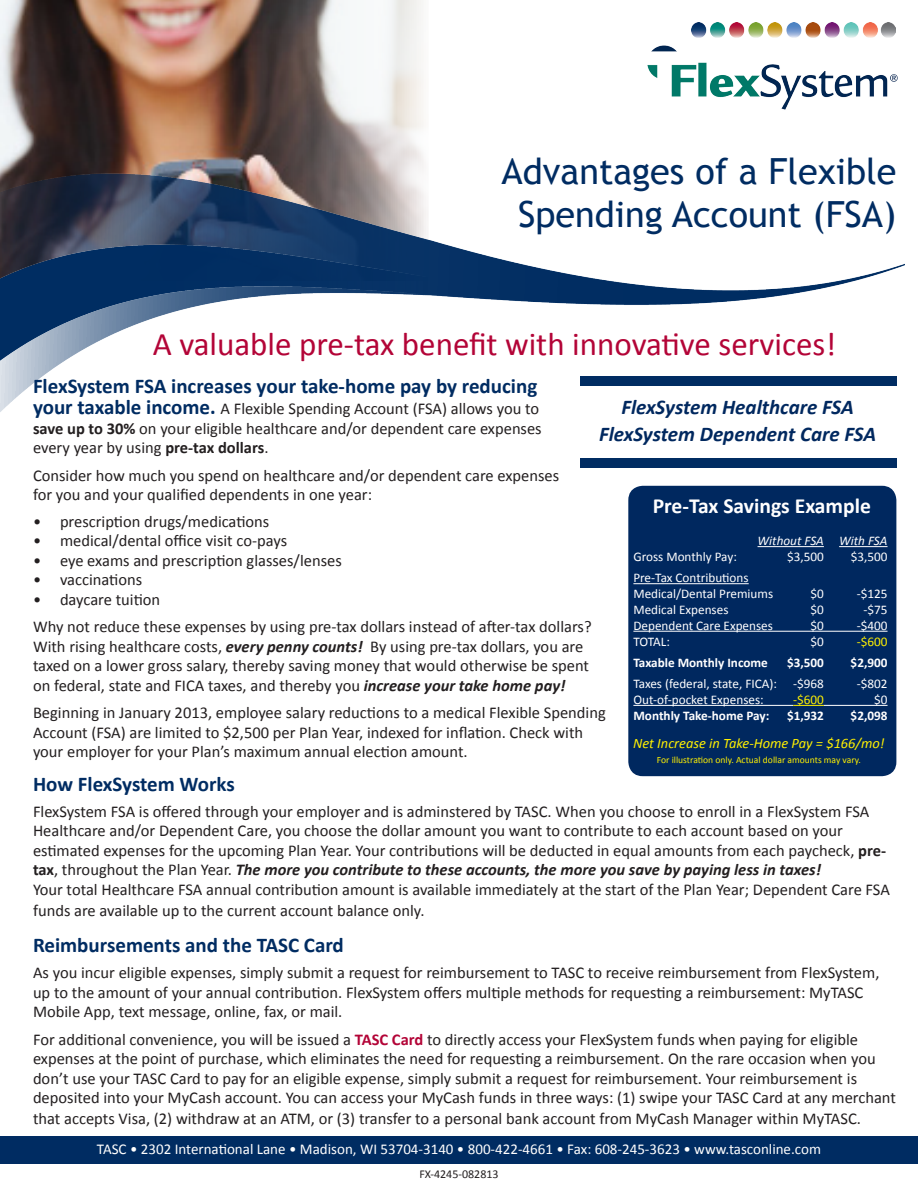
<style>
.page{position:relative;width:918px;height:1188px;background:#fff}
.page>*{position:absolute;margin:0;border:0;box-sizing:border-box;transform-origin:0 0}
.t1{font:36px/43.2px "Trebuchet MS";color:#002c62;text-align:center}
.t2{font:33px "Calibri";color:#b30437}
.t3{font:700 21.6px "Calibri";color:#fff}
.t4{font:700 21px "Calibri";color:#002c62}
.t5{font:italic 700 21px "Calibri";color:#00285f}
.t6{font:16.5px/19.5px "Calibri";color:#231f20}
.t7{font:15px "Calibri";color:#fff}
.t8{font:italic 14.4px "Calibri";color:#fff101}
.t9{font:13.2px "Calibri";color:#fff}
.t10{font:700 13.2px "Calibri";color:#fff}
.t11{font:italic 13.2px "Calibri";color:#fff}
.t12{font:13.2px "Calibri";color:#fff101}
.t13{font:12px "Calibri";color:#231f20}
.t14{font:9.6px "Calibri";color:#fff101}
.s1{font-weight:700;font-size:21px;color:#002c62}
.s2{font-weight:700}
.s3{font-weight:700;font-style:italic}
.s4{font-weight:700;color:#b30437}
</style>
<div class="page">
<img style="left:0;top:0;width:424px;height:167px">
<img style="left:0;top:167px;width:904px;height:245px">
<div style="left:0;top:1137px;width:918px;height:27px;background:#002c62"></div>
<img style="left:692px;top:22px;width:204px;height:16px">
<img style="left:0;top:236px;width:428px;height:146px">
<div style="left:580px;top:376px;width:316px;height:9px;background:#002c62"></div>
<div style="left:580px;top:459px;width:316px;height:9px;background:#002c62"></div>
<div style="left:628px;top:486px;width:268px;height:290px;background:#00285f;border-radius:14px"></div>
<hr style="left:758px;top:546px;width:66px;height:1px;background:#fff">
<hr style="left:839px;top:546px;width:49px;height:1px;background:#fff">
<hr style="left:633px;top:583px;width:116px;height:1px;background:#fff">
<hr style="left:633px;top:631px;width:255px;height:1px;background:#fff">
<hr style="left:633px;top:705px;width:160px;height:1px;background:#fff">
<hr style="left:793px;top:705px;width:31px;height:1px;background:#fff101">
<hr style="left:824px;top:705px;width:64px;height:1px;background:#fff">
<img style="left:647px;top:45px;width:251px;height:65px">
<p class="t1" style="left:502px;top:150px;width:396px">Advantages of a Flexible<br>Spending Account (FSA)</p>
<p class="t2" style="left:153px;top:323px;width:685px">A valuable pre-tax benefit with innovative services!</p>
<p class="t5" style="left:621px;top:394px;width:234px">FlexSystem Healthcare FSA</p>
<p class="t5" style="left:599px;top:421px;width:279px">FlexSystem Dependent Care FSA</p>
<p class="t4" style="left:33px;top:373px;width:506px">FlexSystem FSA increases your take-home pay by reducing</p>
<p class="t6" style="left:33px;top:399px;width:508px"><span class="s1">your taxable income.</span> A Flexible Spending Account (FSA) allows you to</p>
<p class="t6" style="left:33px;top:419px;width:510px"><span class="s2">save up to 30%</span> on your eligible healthcare and/or dependent care expenses</p>
<p class="t6" style="left:33px;top:438px;width:237px">every year by using <span class="s2">pre-tax dollars</span>.</p>
<p class="t6" style="left:33px;top:466px;width:528px">Consider how much you spend on healthcare and/or dependent care expenses</p>
<p class="t6" style="left:33px;top:485px;width:341px">for you and your qualified dependents in one year:</p>
<p class="t6" style="left:33px;top:512px;width:238px">• prescription drugs/medications</p>
<p class="t6" style="left:33px;top:531px;width:256px">• medical/dental office visit co-pays</p>
<p class="t6" style="left:33px;top:551px;width:310px">• eye exams and prescription glasses/lenses</p>
<p class="t6" style="left:33px;top:570px;width:111px">• vaccinations</p>
<p class="t6" style="left:33px;top:590px;width:129px">• daycare tuition</p>
<p class="t6" style="left:33px;top:617px;width:560px">Why not reduce these expenses by using pre-tax dollars instead of after-tax dollars?<br>With rising healthcare costs, <span class="s3">every penny counts!</span> By using pre-tax dollars, you are taxed on a lower gross salary, thereby saving money that would otherwise be spent on federal, state and FICA taxes, and thereby you <span class="s3">increase your take home pay!</span></p>
<p class="t6" style="left:33px;top:703px;width:574px">Beginning in January 2013, employee salary reductions to a medical Flexible Spending<br>Account (FSA) are limited to $2,500 per Plan Year, indexed for inflation. Check with your employer for your Plan’s maximum annual election amount.</p>
<p class="t3" style="left:653px;top:492px;width:220px">Pre-Tax Savings Example</p>
<p class="t11" style="left:758px;top:532px;width:131px">Without FSA With FSA</p>
<p class="t9" style="left:633px;top:548px;width:105px">Gross Monthly Pay:</p>
<p class="t9" style="left:787px;top:548px;width:38px">$3,500</p>
<p class="t9" style="left:851px;top:548px;width:38px">$3,500</p>
<p class="t9" style="left:633px;top:569px;width:117px">Pre-Tax Contributions</p>
<p class="t9" style="left:633px;top:585px;width:141px">Medical/Dental Premiums</p>
<p class="t9" style="left:811px;top:585px;width:15px">$0</p>
<p class="t9" style="left:857px;top:585px;width:32px">-$125</p>
<p class="t9" style="left:633px;top:601px;width:97px">Medical Expenses</p>
<p class="t9" style="left:811px;top:601px;width:15px">$0</p>
<p class="t9" style="left:863px;top:601px;width:26px">-$75</p>
<p class="t9" style="left:633px;top:617px;width:141px">Dependent Care Expenses</p>
<p class="t9" style="left:811px;top:617px;width:15px">$0</p>
<p class="t9" style="left:857px;top:617px;width:32px">-$400</p>
<p class="t9" style="left:633px;top:633px;width:38px">TOTAL:</p>
<p class="t9" style="left:811px;top:633px;width:15px">$0</p>
<p class="t12" style="left:857px;top:633px;width:32px">-$600</p>
<p class="t10" style="left:633px;top:654px;width:136px">Taxable Monthly Income</p>
<p class="t10" style="left:787px;top:654px;width:38px">$3,500</p>
<p class="t10" style="left:851px;top:654px;width:38px">$2,900</p>
<p class="t9" style="left:633px;top:675px;width:192px">Taxes (federal, state, FICA): -$968</p>
<p class="t9" style="left:857px;top:675px;width:32px">-$802</p>
<p class="t9" style="left:633px;top:691px;width:132px">Out-of-pocket Expenses:</p>
<p class="t12" style="left:793px;top:691px;width:32px">-$600</p>
<p class="t9" style="left:874px;top:691px;width:15px">$0</p>
<p class="t10" style="left:633px;top:707px;width:137px">Monthly Take-home Pay:</p>
<p class="t10" style="left:787px;top:707px;width:38px">$1,932</p>
<p class="t10" style="left:851px;top:707px;width:38px">$2,098</p>
<p class="t8" style="left:633px;top:733px;width:253px">Net Increase in Take-Home Pay = $166/mo!</p>
<p class="t14" style="left:657px;top:754px;width:206px">For illustration only. Actual dollar amounts may vary.</p>
<p class="t4" style="left:33px;top:770px;width:203px">How FlexSystem Works</p>
<p class="t6" style="left:33px;top:802px;width:855px">FlexSystem FSA is offered through your employer and is adminstered by TASC. When you choose to enroll in a FlexSystem FSA Healthcare and/or Dependent Care, you choose the dollar amount you want to contribute to each account based on your estimated expenses for the upcoming Plan Year. Your contributions will be deducted in equal amounts from each paycheck, <span class="s2">pre&shy;tax</span>, throughout the Plan Year. <span class="s3">The more you contribute to these accounts, the more you save by paying less in taxes!</span></p>
<p class="t6" style="left:33px;top:879px;width:858px;line-height:21px">Your total Healthcare FSA annual contribution amount is available immediately at the start of the Plan Year; Dependent Care FSA funds are available up to the current account balance only.</p>
<p class="t4" style="left:33px;top:932px;width:312px">Reimbursements and the TASC Card</p>
<p class="t6" style="left:33px;top:963px;width:848px">As you incur eligible expenses, simply submit a request for reimbursement to TASC to receive reimbursement from FlexSystem, up to the amount of your annual contribution. FlexSystem offers multiple methods for requesting a reimbursement: MyTASC<br>Mobile App, text message, online, fax, or mail.</p>
<p class="t6" style="left:33px;top:1030px;width:864px">For additional convenience, you will be issued a <span class="s4">TASC Card</span> to directly access your FlexSystem funds when paying for eligible expenses at the point of purchase, which eliminates the need for requesting a reimbursement. On the rare occasion when you don’t use your TASC Card to pay for an eligible expense, simply submit a request for reimbursement. Your reimbursement is deposited into your MyCash account. You can access your MyCash funds in three ways: (1) swipe your TASC Card at any merchant</p>
<p class="t6" style="left:33px;top:1109px;width:830px">that accepts Visa, (2) withdraw at an ATM, or (3) transfer to a personal bank account from MyCash Manager within MyTASC.</p>
<p class="t7" style="left:97px;top:1139px;width:726px">TASC • 2302 International Lane • Madison, WI 53704-3140 • 800-422-4661 • Fax: 608-245-3623 • www.tasconline.com</p>
<p class="t13" style="left:419px;top:1167px;width:81px">FX-4245-082813</p>
</div>
